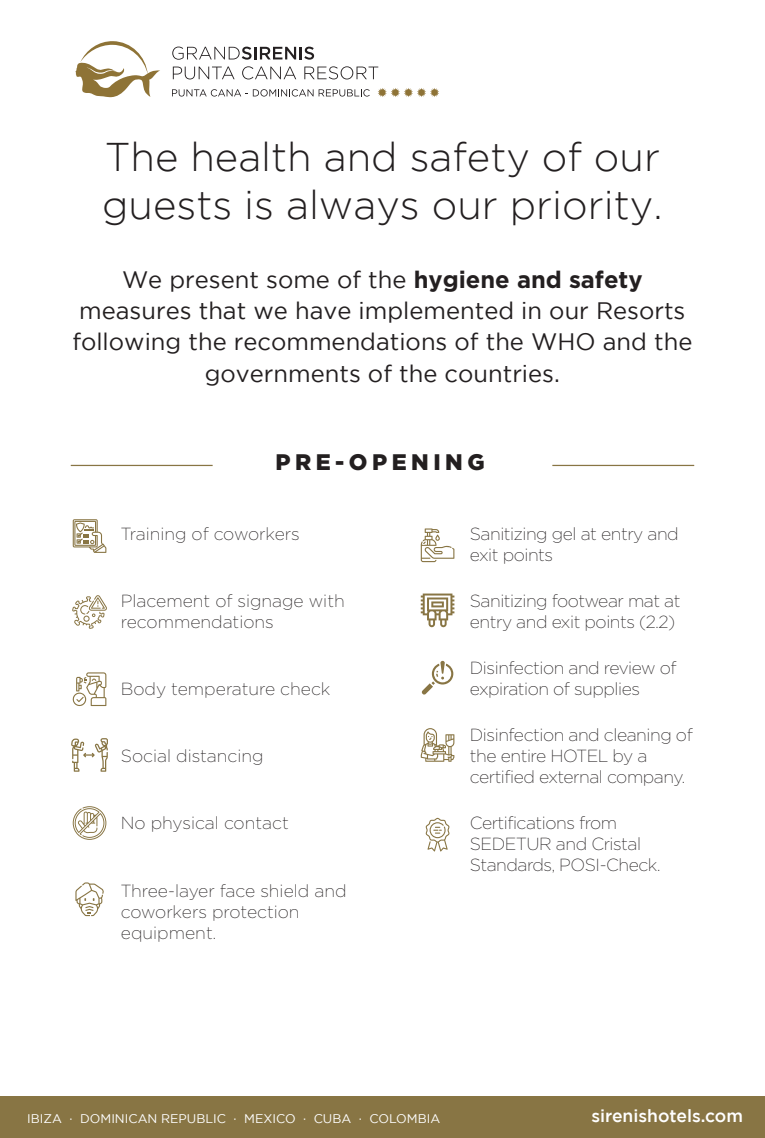
<style>
.page{position:relative;width:765px;height:1138px;background:#fff}
.page>*{position:absolute;margin:0;border:0;box-sizing:border-box;transform-origin:0 0}
.t1{font:300 40px/48px "Gotham";color:#231f20}
.t2{font:23.75px/31.2px "Gotham";color:#231f20;text-align:center}
.t3{font:900 22.5px "Gotham";letter-spacing:.2em;color:#231f20}
.t4{font:200 17.5px/21px "Gotham";letter-spacing:-.025em;color:#231f20}
.t5{font:200 17.5px/21px "Gotham";color:#231f20}
.t6{font:500 17.5px "Gotham";color:#fff}
.t7{font:12.5px "Gotham";color:#fff}
.s1{font-weight:700}
</style>
<div class="page">
<svg style="left:378px;top:88px;width:61px;height:9px"></svg>
<svg style="left:75px;top:41px;width:85px;height:56px"></svg>
<svg style="left:173px;top:66px;width:62px;height:13px"></svg>
<svg style="left:242px;top:66px;width:54px;height:13px"></svg>
<svg style="left:304px;top:66px;width:74px;height:13px"></svg>
<svg style="left:172px;top:47px;width:142px;height:13px"></svg>
<svg style="left:172px;top:89px;width:198px;height:8px"></svg>
<hr style="left:71px;top:465px;width:142px;height:1px;background:#887544">
<hr style="left:552px;top:465px;width:142px;height:1px;background:#887544">
<svg style="left:73px;top:519px;width:33px;height:34px"></svg>
<svg style="left:72px;top:595px;width:35px;height:34px"></svg>
<svg style="left:72px;top:672px;width:34px;height:34px"></svg>
<svg style="left:73px;top:806px;width:33px;height:34px"></svg>
<svg style="left:71px;top:738px;width:37px;height:33px"></svg>
<svg style="left:75px;top:882px;width:29px;height:34px"></svg>
<svg style="left:422px;top:661px;width:31px;height:33px"></svg>
<svg style="left:421px;top:528px;width:33px;height:34px"></svg>
<svg style="left:421px;top:593px;width:33px;height:34px"></svg>
<svg style="left:421px;top:728px;width:33px;height:33px"></svg>
<svg style="left:426px;top:817px;width:24px;height:34px"></svg>
<div style="left:0;top:1096px;width:765px;height:42px;background:#887544"></div>
<h1 class="t1" style="left:102px;top:132px;width:562px">The health and safety of our guests is always our priority.</h1>
<h2 class="t2" style="left:72px;top:263px;width:622px">We present some of the <span class="s1">hygiene and safety </span>measures that we have implemented in our Resorts following the recommendations of the WHO and the governments of the countries.</h2>
<p class="t3" style="left:275px;top:449px;width:211px">PRE-OPENING</p>
<p class="t5" style="left:121px;top:523px;width:180px">Training of coworkers</p>
<p class="t5" style="left:121px;top:590px;width:225px">Placement of signage with recommendations</p>
<p class="t5" style="left:121px;top:678px;width:211px">Body temperature check</p>
<p class="t5" style="left:121px;top:745px;width:144px">Social distancing</p>
<p class="t5" style="left:121px;top:812px;width:169px">No physical contact</p>
<p class="t5" style="left:121px;top:879px;width:227px">Three-layer face shield and coworkers protection equipment.</p>
<p class="t4" style="left:470px;top:523px;width:210px">Sanitizing gel at entry and exit points</p>
<p class="t4" style="left:470px;top:590px;width:212px">Sanitizing footwear mat at entry and exit points (2.2)</p>
<p class="t4" style="left:470px;top:657px;width:208px">Disinfection and review of expiration of supplies</p>
<p class="t4" style="left:470px;top:724px;width:224px">Disinfection and cleaning of the entire HOTEL by a certified external company.</p>
<p class="t4" style="left:470px;top:812px;width:192px">Certifications from<br>SEDETUR and Cristal<br>Standards, POSI-Check.</p>
<p class="t7" style="left:27px;top:1111px;width:415px">IBIZA · DOMINICAN REPUBLIC · MEXICO · CUBA · COLOMBIA</p>
<p class="t6" style="left:591px;top:1105px;width:153px">sirenishotels.com</p>
</div>
